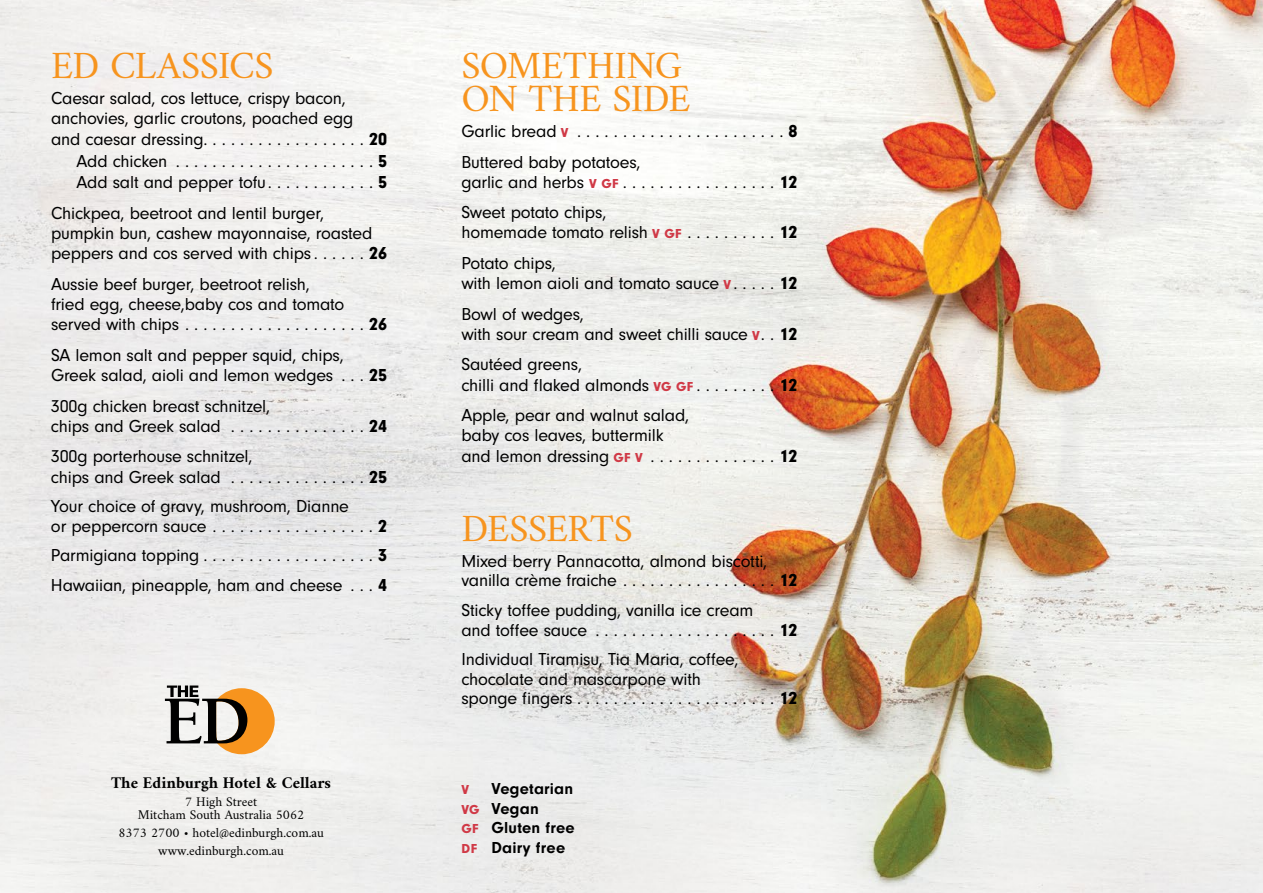
<style>
.page{position:relative;width:1263px;height:893px;background:#fff}
.page>*{position:absolute;margin:0;border:0;box-sizing:border-box;transform-origin:0 0}
.t1{font:39px/33px "Amiri";letter-spacing:-.01em;color:#f7941e}
.t2{font:18px/20.2px "Neuzeit Gro";letter-spacing:-.01em;color:#000}
.t3{font:700 16.5px/19.5px "Neuzeit Gro";letter-spacing:.01em;color:#000}
.t4{font:700 16.5px "Amiri";color:#000}
.t5{font:13.5px/13.5px "Amiri";color:#000;text-align:center}
.t6{font:900 13.5px "Neuzeit Gro";color:#d03946}
.s1{font-weight:900}
.s2{font-weight:900;font-size:13.5px;color:#d03946}
</style>
<div class="page">
<img style="left:0;top:0;width:1263px;height:893px">
<svg style="left:165px;top:685px;width:110px;height:69px"></svg>
<h1 class="t1" style="left:51px;top:48px;width:224px">ED CLASSICS</h1>
<p class="t2" style="left:51px;top:88px;width:338px">Caesar salad, cos lettuce, crispy bacon, anchovies, garlic croutons, poached egg and caesar dressing . . . . . . . . . . . . . . . . . . <span class="s1">20</span></p>
<p class="t2" style="left:77px;top:150px;width:312px;line-height:21.9px">Add chicken . . . . . . . . . . . . . . . . . . . . . . <span class="s1">5<br></span>Add salt and pepper tofu . . . . . . . . . . . . <span class="s1">5</span></p>
<p class="t2" style="left:51px;top:203px;width:337px">Chickpea, beetroot and lentil burger, pumpkin bun, cashew mayonnaise, roasted peppers and cos served with chips . . . . . . <span class="s1">26</span></p>
<p class="t2" style="left:51px;top:274px;width:338px">Aussie beef burger, beetroot relish,<br>fried egg, cheese,baby cos and tomato served with chips . . . . . . . . . . . . . . . . . . . . <span class="s1">26</span></p>
<p class="t2" style="left:51px;top:345px;width:337px">SA lemon salt and pepper squid, chips,<br>Greek salad, aioli and lemon wedges . . . <span class="s1">25</span></p>
<p class="t2" style="left:51px;top:396px;width:338px">300g chicken breast schnitzel,<br>chips and Greek salad . . . . . . . . . . . . . . . <span class="s1">24</span></p>
<p class="t2" style="left:51px;top:447px;width:338px">300g porterhouse schnitzel,<br>chips and Greek salad . . . . . . . . . . . . . . . <span class="s1">25</span></p>
<p class="t2" style="left:51px;top:497px;width:338px;line-height:19.5px">Your choice of gravy, mushroom, Dianne<br>or peppercorn sauce . . . . . . . . . . . . . . . . . . <span class="s1">2</span></p>
<p class="t2" style="left:51px;top:541px;width:338px;line-height:29.7px">Parmigiana topping . . . . . . . . . . . . . . . . . . . <span class="s1">3<br></span>Hawaiian, pineapple, ham and cheese . . . <span class="s1">4</span></p>
<p class="t4" style="left:111px;top:772px;width:222px">The Edinburgh Hotel &amp; Cellars</p>
<p class="t5" style="left:138px;top:794px;width:168px">7 High Street<br>Mitcham South Australia 5062</p>
<p class="t5" style="left:118px;top:823px;width:207px;line-height:17.7px">8373 2700 • hotel@edinburgh.com.au www.edinburgh.com.au</p>
<h1 class="t1" style="left:461px;top:48px;width:231px">SOMETHING<br>ON THE SIDE</h1>
<p class="t2" style="left:461px;top:116px;width:338px;line-height:30.5px">Garlic bread <span class="s2">V</span> . . . . . . . . . . . . . . . . . . . . . . . <span class="s1">8<br></span>Buttered baby potatoes,</p>
<p class="t2" style="left:461px;top:167px;width:338px;line-height:30.5px">garlic and herbs <span class="s2">V GF</span> . . . . . . . . . . . . . . . . . <span class="s1">12<br></span>Sweet potato chips,</p>
<p class="t2" style="left:461px;top:218px;width:338px;line-height:30.5px">homemade tomato relish <span class="s2">V GF</span> . . . . . . . . . . <span class="s1">12<br></span>Potato chips,</p>
<p class="t2" style="left:461px;top:268px;width:338px;line-height:30.5px">with lemon aioli and tomato sauce <span class="s2">V</span> . . . . . <span class="s1">12<br></span>Bowl of wedges,</p>
<p class="t2" style="left:461px;top:319px;width:338px;line-height:30.5px">with sour cream and sweet chilli sauce <span class="s2">V</span> . <span class="s1">12<br></span>Sautéed greens,</p>
<p class="t2" style="left:461px;top:370px;width:338px;line-height:30.5px">chilli and flaked almonds <span class="s2">VG GF</span> . . . . . . . . . <span class="s1">12<br></span>Apple, pear and walnut salad,</p>
<p class="t2" style="left:461px;top:426px;width:338px">baby cos leaves, buttermilk<br>and lemon dressing <span class="s2">GF V</span> . . . . . . . . . . . . . . <span class="s1">12</span></p>
<h1 class="t1" style="left:461px;top:511px;width:173px">DESSERTS</h1>
<p class="t2" style="left:461px;top:551px;width:338px;line-height:19.5px">Mixed berry Pannacotta, almond biscotti, vanilla crème fraiche . . . . . . . . . . . . . . . . . <span class="s1">12</span></p>
<p class="t2" style="left:461px;top:601px;width:338px;line-height:19.5px">Sticky toffee pudding, vanilla ice cream<br>and toffee sauce . . . . . . . . . . . . . . . . . . . . <span class="s1">12</span></p>
<p class="t2" style="left:461px;top:650px;width:338px;line-height:19.5px">Individual Tiramisu, Tia Maria, coffee, chocolate and mascarpone with<br>sponge fingers . . . . . . . . . . . . . . . . . . . . . . <span class="s1">12</span></p>
<p class="t3" style="left:461px;top:779px;width:115px;text-indent:30px">Vegetarian<br><span class="s2">VG</span> Vegan<br><span class="s2">GF</span> Gluten free<br><span class="s2">DF</span> Dairy free</p>
<p class="t6" style="left:461px;top:782px;width:9px">V</p>
</div>
